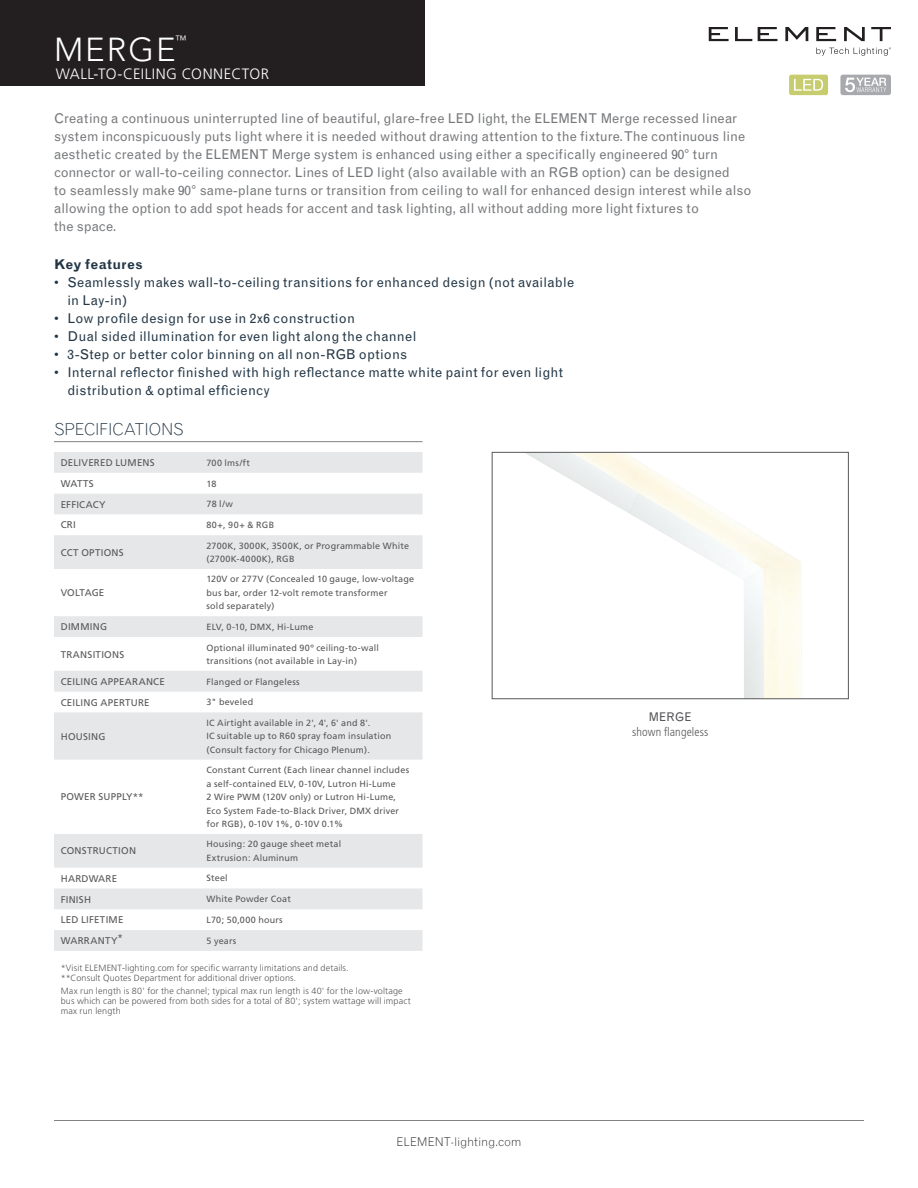
<style>
.page{position:relative;width:918px;height:1188px;background:#fff}
.page>*{position:absolute;margin:0;border:0;box-sizing:border-box;transform-origin:0 0}
.t1{font:300 33px "Avenir";letter-spacing:.06em;color:#fff}
.t2{font:300 16.5px "Grotesque";letter-spacing:-.015em;color:#233645}
.t3{font:300 15px "Frutiger";letter-spacing:.03em;color:#fff}
.t4{font:13.5px/18px "Grotesque";color:#76787b}
.t5{font:13.5px/18px "Grotesque";letter-spacing:.015em;color:#233645}
.t6{font:700 13.5px "Grotesque";letter-spacing:.02em;color:#233645}
.t7{font:300 12px "Grotesque";letter-spacing:-.01em;color:#231f20}
.t8{font:300 condensed 12px "Frutiger";letter-spacing:.01em;color:#57585a}
.t9{font:12px "Grotesque";letter-spacing:.01em;color:#57585a}
.t10{font:300 12px "Avenir";color:#fff}
.t11{font:9.75px "Frutiger";letter-spacing:.025em;color:#57585a}
.t12{font:9.75px "Frutiger";color:#57585a}
.t13{font:9px/13.5px "Frutiger";letter-spacing:.02em;color:#57585a}
.t14{font:300 9px/9.8px "Frutiger";letter-spacing:.015em;color:#57585a}
</style>
<div class="page">
<div style="left:0;top:0;width:425px;height:86px;background:#231f20"></div>
<hr style="left:54px;top:1120px;width:810px;height:1px;background:#808285">
<div style="left:840px;top:75px;width:51px;height:20px;background:#a8a9ad;border-radius:3px"></div>
<svg style="left:845px;top:78px;width:41px;height:14px"></svg>
<div style="left:789px;top:75px;width:39px;height:20px;background:#c7cc6e;border-radius:2px"></div>
<svg style="left:794px;top:79px;width:29px;height:12px"></svg>
<svg style="left:709px;top:27px;width:20px;height:14px"></svg>
<svg style="left:735px;top:27px;width:17px;height:14px"></svg>
<svg style="left:758px;top:27px;width:19px;height:14px"></svg>
<svg style="left:785px;top:27px;width:23px;height:14px"></svg>
<svg style="left:816px;top:27px;width:20px;height:14px"></svg>
<svg style="left:844px;top:27px;width:21px;height:14px"></svg>
<svg style="left:871px;top:27px;width:20px;height:14px"></svg>
<svg style="left:816px;top:47px;width:75px;height:9px"></svg>
<div style="left:492px;top:452px;width:357px;height:247px;border:1px solid #57585a"></div>
<svg style="left:54px;top:452px;width:369px;height:499px"></svg>
<hr style="left:54px;top:441px;width:369px;height:1px;background:#808285">
<h1 class="t1" style="left:54px;top:31px;width:123px">MERGE</h1>
<h3 class="t10" style="left:175px;top:33px;width:13px">™</h3>
<h3 class="t3" style="left:56px;top:65px;width:215px">WALL-TO-CEILING CONNECTOR</h3>
<p class="t4" style="left:54px;top:110px;width:699px">Creating a continuous uninterrupted line of beautiful, glare-free LED light, the ELEMENT Merge recessed linear system inconspicuously puts light where it is needed without drawing attention to the fixture. The continuous line aesthetic created by the ELEMENT Merge system is enhanced using either a specifically engineered 90° turn connector or wall-to-ceiling connector. Lines of LED light (also available with an RGB option) can be designed<br>to seamlessly make 90° same-plane turns or transition from ceiling to wall for enhanced design interest while also allowing the option to add spot heads for accent and task lighting, all without adding more light fixtures to<br>the space.</p>
<h3 class="t6" style="left:54px;top:256px;width:90px">Key features</h3>
<h3 class="t5" style="left:68px;top:273px;width:508px;text-indent:-14px">• Seamlessly makes wall-to-ceiling transitions for enhanced design (not available in Lay-in)</h3>
<h3 class="t5" style="left:54px;top:309px;width:303px">• Low profile design for use in 2x6 construction</h3>
<h3 class="t5" style="left:54px;top:327px;width:364px">• Dual sided illumination for even light along the channel</h3>
<h3 class="t5" style="left:54px;top:345px;width:355px">• 3-Step or better color binning on all non-RGB options</h3>
<h3 class="t5" style="left:68px;top:363px;width:497px;text-indent:-14px">• Internal reflector finished with high reflectance matte white paint for even light distribution &amp; optimal efficiency</h3>
<h2 class="t2" style="left:54px;top:419px;width:131px">SPECIFICATIONS</h2>
<p class="t11" style="left:61px;top:457px;width:96px">DELIVERED LUMENS</p>
<p class="t13" style="left:207px;top:456px;width:45px">700 lms/ft</p>
<p class="t11" style="left:61px;top:478px;width:35px">WATTS</p>
<p class="t13" style="left:207px;top:477px;width:11px">18</p>
<p class="t11" style="left:61px;top:499px;width:47px">EFFICACY</p>
<p class="t13" style="left:207px;top:498px;width:28px">78 l/w</p>
<p class="t11" style="left:61px;top:519px;width:17px">CRI</p>
<p class="t13" style="left:207px;top:518px;width:69px">80+, 90+ &amp; RGB</p>
<p class="t11" style="left:61px;top:547px;width:65px">CCT OPTIONS</p>
<p class="t13" style="left:207px;top:539px;width:204px">2700K, 3000K, 3500K, or Programmable White (2700K-4000K), RGB</p>
<p class="t12" style="left:61px;top:587px;width:45px">VOLTAGE</p>
<p class="t13" style="left:207px;top:573px;width:209px">120V or 277V (Concealed 10 gauge, low-voltage bus bar, order 12-volt remote transformer<br>sold separately)</p>
<p class="t11" style="left:61px;top:621px;width:48px">DIMMING</p>
<p class="t13" style="left:207px;top:620px;width:108px">ELV, 0-10, DMX, Hi-Lume</p>
<p class="t11" style="left:61px;top:648px;width:65px">TRANSITIONS</p>
<p class="t13" style="left:207px;top:641px;width:174px">Optional illuminated 90º ceiling-to-wall transitions (not available in Lay-in)</p>
<p class="t11" style="left:61px;top:676px;width:106px">CEILING APPEARANCE</p>
<p class="t13" style="left:207px;top:675px;width:95px">Flanged or Flangeless</p>
<p class="t11" style="left:61px;top:697px;width:90px">CEILING APERTURE</p>
<p class="t13" style="left:207px;top:696px;width:48px">3" beveled</p>
<p class="t11" style="left:61px;top:731px;width:46px">HOUSING</p>
<p class="t13" style="left:207px;top:716px;width:186px">IC Airtight available in 2', 4', 6' and 8'.<br>IC suitable up to R60 spray foam insulation (Consult factory for Chicago Plenum).</p>
<p class="t11" style="left:61px;top:791px;width:84px">POWER SUPPLY**</p>
<p class="t13" style="left:207px;top:763px;width:204px">Constant Current (Each linear channel includes a self-contained ELV, 0-10V, Lutron Hi-Lume<br>2 Wire PWM (120V only) or Lutron Hi-Lume, Eco System Fade-to-Black Driver, DMX driver for RGB), 0-10V 1%, 0-10V 0.1%</p>
<p class="t11" style="left:61px;top:845px;width:77px">CONSTRUCTION</p>
<p class="t13" style="left:207px;top:838px;width:136px">Housing: 20 gauge sheet metal<br>Extrusion: Aluminum</p>
<p class="t11" style="left:61px;top:873px;width:58px">HARDWARE</p>
<p class="t13" style="left:207px;top:872px;width:23px">Steel</p>
<p class="t11" style="left:61px;top:893px;width:32px">FINISH</p>
<p class="t13" style="left:207px;top:892px;width:86px">White Powder Coat</p>
<p class="t11" style="left:61px;top:914px;width:64px">LED LIFETIME</p>
<p class="t13" style="left:207px;top:913px;width:78px">L70; 50,000 hours</p>
<p class="t11" style="left:61px;top:935px;width:64px">WARRANTY*</p>
<p class="t13" style="left:207px;top:934px;width:31px">5 years</p>
<p class="t14" style="left:61px;top:963px;width:289px">*Visit ELEMENT-lighting.com for specific warranty limitations and details. **Consult Quotes Department for additional driver options.</p>
<p class="t14" style="left:61px;top:987px;width:352px">Max run length is 80' for the channel; typical max run length is 40' for the low-voltage bus which can be powered from both sides for a total of 80'; system wattage will impact max run length</p>
<h3 class="t7" style="left:397px;top:1134px;width:126px">ELEMENT-lighting.com</h3>
<h3 class="t9" style="left:649px;top:710px;width:44px">MERGE</h3>
<h3 class="t8" style="left:632px;top:725px;width:78px">shown flangeless</h3>
</div>
